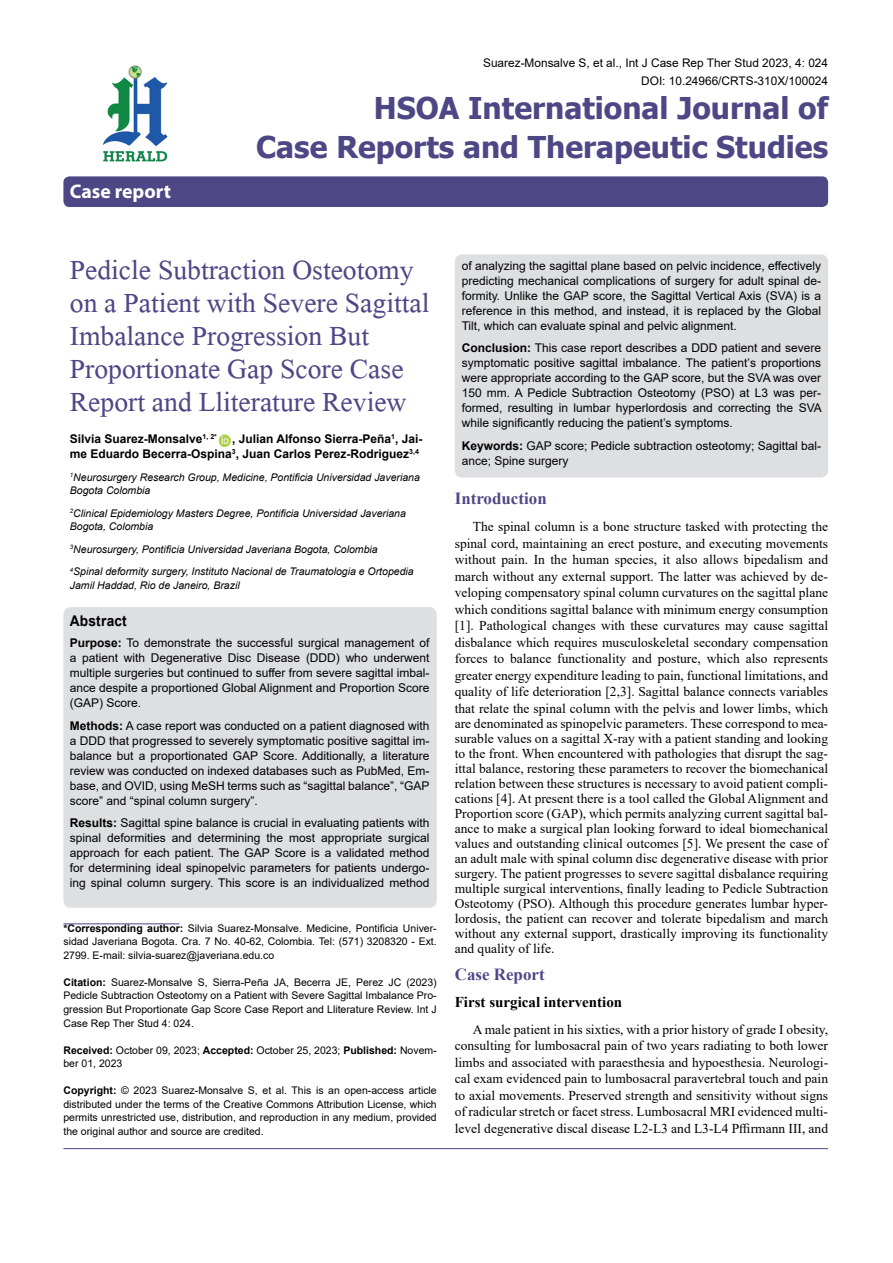
<style>
.page{position:relative;width:893px;height:1263px;background:#fff}
.page>*{position:absolute;margin:0;border:0;box-sizing:border-box;transform-origin:0 0}
.t1{font:41.25px/33px "Microsoft Himalaya";color:#4d4785}
.t2{font:700 30px/39px "Tahoma";color:#4d4785;text-align:right}
.t3{font:700 19.8px "Myriad Hebrew";color:#fff}
.t4{font:700 16.95px "Times New Roman";color:#4d4785}
.t5{font:700 15px "Times New Roman";color:#000}
.t6{font:700 14.85px "Arial";letter-spacing:.015em;color:#000;scale:.93 1}
.t7{font:13.5px/16.5px "Times New Roman";color:#000;text-align:justify}
.t8{font:12px/15px "Arial";color:#000;text-align:justify}
.t9{font:700 12px/15px "Arial";color:#000;text-align:right}
.t10{font:11.85px/18px "Arial";color:#000;text-align:right}
.t11{font:10.5px/13.5px "Arial";color:#000;text-align:justify}
.t12{font:italic 10.5px/13.5px "Arial";color:#000}
.s1{font-weight:700}
</style>
<div class="page">
<div style="left:63px;top:176px;width:765px;height:31px;background:#4d4785;border-radius:6px"></div>
<hr style="left:63px;top:923px;width:116px;height:1px;background:#4d4785">
<img style="left:102px;top:65px;width:66px;height:97px">
<svg style="left:218px;top:435px;width:13px;height:12px"></svg>
<hr style="left:63px;top:1148px;width:765px;height:1px;background:#4d4785">
<div style="left:63px;top:607px;width:374px;height:301px;background:#dedfe0;border-radius:8px"></div>
<div style="left:455px;top:254px;width:373px;height:224px;background:#dedfe0;border-radius:8px"></div>
<h3 class="t3" style="left:70px;top:180px;width:103px">Case report</h3>
<p class="t10" style="left:483px;top:54px;width:346px">Suarez-Monsalve S, et al., Int J Case Rep Ther Stud 2023, 4: 024<br>DOI: 10.24966/CRTS-310X/100024</p>
<h2 class="t2" style="left:256px;top:89px;width:573px">HSOA International Journal of<br>Case Reports and Therapeutic Studies</h2>
<h1 class="t1" style="left:70px;top:248px;width:361px">Pedicle Subtraction Osteotomy on a Patient with Severe Sagittal<br>Imbalance Progression But<br>Proportionate Gap Score Case<br>Report and Lliterature Review</h1>
<p class="t9" style="left:70px;top:431px;width:149px">Silvia Suarez-Monsalve<sup>1,</sup> <sup>2*</sup></p>
<p class="t9" style="left:70px;top:431px;width:354px">, Julian Alfonso Sierra-Peña<sup>1</sup>, Jai-<br>me Eduardo Becerra-Ospina<sup>3</sup>, Juan Carlos Perez-Rodriguez<sup>3,4</sup></p>
<p class="t12" style="left:70px;top:470px;width:352px"><sup>1</sup>Neurosurgery Research Group, Medicine, Pontificia Universidad Javeriana<br>Bogota Colombia</p>
<p class="t12" style="left:70px;top:506px;width:338px"><sup>2</sup>Clinical Epidemiology Masters Degree, Pontificia Universidad Javeriana<br>Bogota, Colombia</p>
<p class="t12" style="left:70px;top:538px;width:345px;line-height:22.5px"><sup>3</sup>Neurosurgery, Pontificia Universidad Javeriana Bogota, Colombia<br><sup>4</sup>Spinal deformity surgery, Instituto Nacional de Traumatologia e Ortopedia</p>
<p class="t12" style="left:70px;top:578px;width:171px">Jamil Haddad, Rio de Janeiro, Brazil</p>
<p class="t6" style="left:70px;top:611px;width:63px">Abstract</p>
<p class="t8" style="left:70px;top:635px;width:361px"><span class="s1">Purpose:</span> To demonstrate the successful surgical management of a patient with Degenerative Disc Disease (DDD) who underwent multiple surgeries but continued to suffer from severe sagittal imbal&shy;ance despite a proportioned Global Alignment and Proportion Score (GAP) Score.</p>
<p class="t8" style="left:70px;top:718px;width:361px"><span class="s1">Methods:</span> A case report was conducted on a patient diagnosed with a DDD that progressed to severely symptomatic positive sagittal im&shy;balance but a proportionated GAP Score. Additionally, a literature review was conducted on indexed databases such as PubMed, Em&shy;base, and OVID, using MeSH terms such as “sagittal balance”, “GAP score” and “spinal column surgery”.</p>
<p class="t8" style="left:70px;top:815px;width:361px"><span class="s1">Results:</span> Sagittal spine balance is crucial in evaluating patients with spinal deformities and determining the most appropriate surgical approach for each patient. The GAP Score is a validated method for determining ideal spinopelvic parameters for patients undergo&shy;ing spinal column surgery. This score is an individualized method</p>
<p class="t11" style="left:63px;top:921px;width:375px"><span class="s1">*Corresponding author:</span> Silvia Suarez-Monsalve. Medicine, Pontificia Univer&shy;sidad Javeriana Bogota. Cra. 7 No. 40-62, Colombia. Tel: (571) 3208320 - Ext.<br>2799. E-mail: silvia-suarez@javeriana.edu.co</p>
<p class="t11" style="left:63px;top:975px;width:375px"><span class="s1">Citation:</span> Suarez-Monsalve S, Sierra-Peña JA, Becerra JE, Perez JC (2023)<br>Pedicle Subtraction Osteotomy on a Patient with Severe Sagittal Imbalance Pro&shy;gression But Proportionate Gap Score Case Report and Lliterature Review. Int J Case Rep Ther Stud 4: 024.</p>
<p class="t11" style="left:63px;top:1043px;width:375px"><span class="s1">Received:</span> October 09, 2023; <span class="s1">Accepted:</span> October 25, 2023; <span class="s1">Published:</span> Novem&shy;ber 01, 2023</p>
<p class="t11" style="left:63px;top:1083px;width:375px"><span class="s1">Copyright:</span> © 2023 Suarez-Monsalve S, et al. This is an open-access article distributed under the terms of the Creative Commons Attribution License, which permits unrestricted use, distribution, and reproduction in any medium, provided the original author and source are credited.</p>
<p class="t8" style="left:462px;top:258px;width:361px">of analyzing the sagittal plane based on pelvic incidence, effectively predicting mechanical complications of surgery for adult spinal de&shy;formity. Unlike the GAP score, the Sagittal Vertical Axis (SVA) is a reference in this method, and instead, it is replaced by the Global Tilt, which can evaluate spinal and pelvic alignment.</p>
<p class="t8" style="left:462px;top:340px;width:362px"><span class="s1">Conclusion:</span> This case report describes a DDD patient and severe symptomatic positive sagittal imbalance. The patient’s proportions were appropriate according to the GAP score, but the SVA was over 150 mm. A Pedicle Subtraction Osteotomy (PSO) at L3 was per&shy;formed, resulting in lumbar hyperlordosis and correcting the SVA while significantly reducing the patient’s symptoms.</p>
<p class="t8" style="left:462px;top:438px;width:361px"><span class="s1">Keywords:</span> GAP score; Pedicle subtraction osteotomy; Sagittal bal&shy;ance; Spine surgery</p>
<p class="t4" style="left:455px;top:486px;width:93px">Introduction</p>
<p class="t7" style="left:455px;top:518px;width:375px;text-indent:18px">The spinal column is a bone structure tasked with protecting the spinal cord, maintaining an erect posture, and executing movements without pain. In the human species, it also allows bipedalism and march without any external support. The latter was achieved by de&shy;veloping compensatory spinal column curvatures on the sagittal plane which conditions sagittal balance with minimum energy consumption [1]. Pathological changes with these curvatures may cause sagittal disbalance which requires musculoskeletal secondary compensation forces to balance functionality and posture, which also represents greater energy expenditure leading to pain, functional limitations, and quality of life deterioration [2,3]. Sagittal balance connects variables that relate the spinal column with the pelvis and lower limbs, which</p>
<p class="t7" style="left:455px;top:715px;width:375px;line-height:15px">are denominated as spinopelvic parameters. These correspond to mea&shy;surable values on a sagittal X-ray with a patient standing and looking to the front. When encountered with pathologies that disrupt the sag&shy;ittal balance, restoring these parameters to recover the biomechanical relation between these structures is necessary to avoid patient compli&shy;cations [4]. At present there is a tool called the Global Alignment and Proportion score (GAP), which permits analyzing current sagittal bal&shy;ance to make a surgical plan looking forward to ideal biomechanical values and outstanding clinical outcomes [5]. We present the case of an adult male with spinal column disc degenerative disease with prior surgery. The patient progresses to severe sagittal disbalance requiring multiple surgical interventions, finally leading to Pedicle Subtraction Osteotomy (PSO). Although this procedure generates lumbar hyper&shy;lordosis, the patient can recover and tolerate bipedalism and march without any external support, drastically improving its functionality and quality of life.</p>
<p class="t4" style="left:455px;top:962px;width:91px">Case Report</p>
<p class="t5" style="left:455px;top:991px;width:169px">First surgical intervention</p>
<p class="t7" style="left:455px;top:1021px;width:375px;text-indent:18px">A male patient in his sixties, with a prior history of grade I obesity, consulting for lumbosacral pain of two years radiating to both lower limbs and associated with paraesthesia and hypoesthesia. Neurologi&shy;cal exam evidenced pain to lumbosacral paravertebral touch and pain to axial movements. Preserved strength and sensitivity without signs of radicular stretch or facet stress. Lumbosacral MRI evidenced multi&shy;level degenerative discal disease L2-L3 and L3-L4 Pffirmann III, and</p>
</div>
